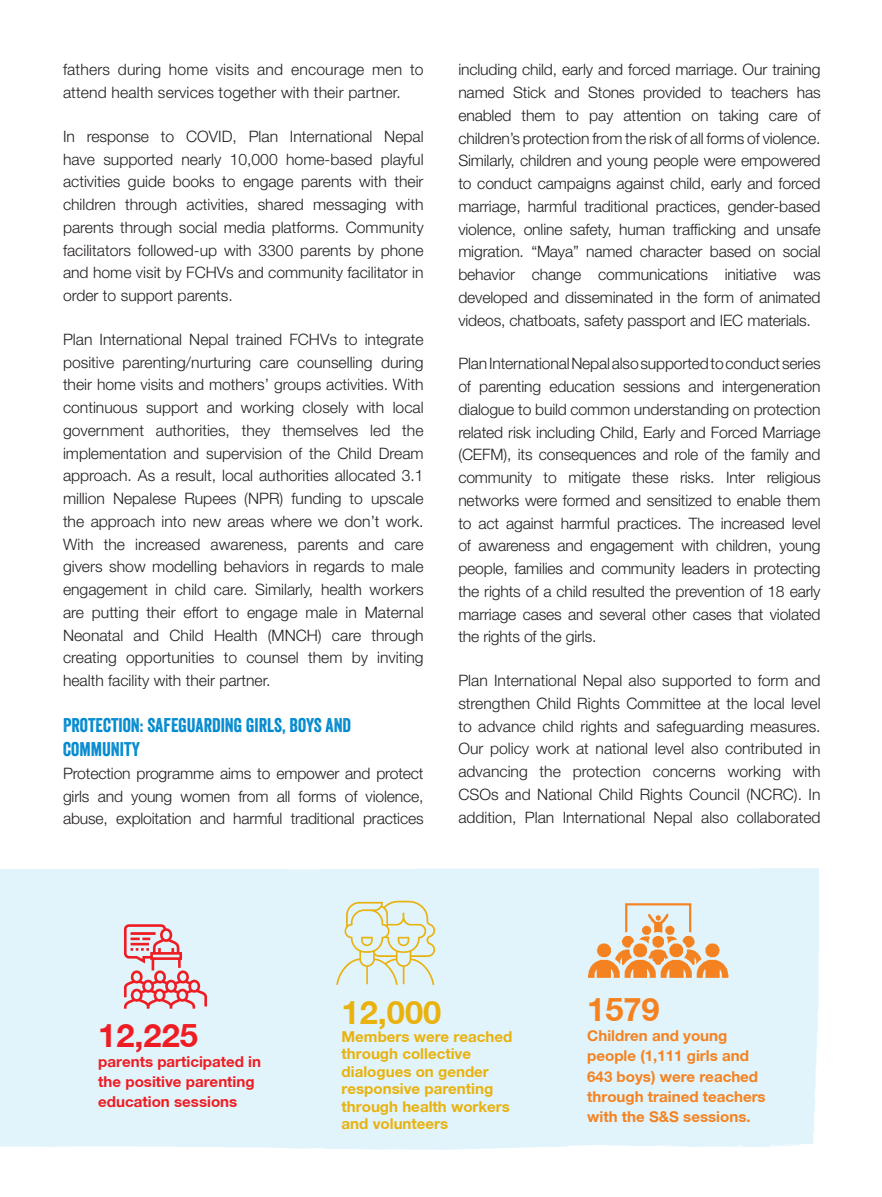
<style>
.page{position:relative;width:882px;height:1197px;background:#fff}
.page>*{position:absolute;margin:0;border:0;box-sizing:border-box;transform-origin:0 0}
.Body{font:700 32.55px "Helvetica Neue FC";color:#ee1d23}
.Body-2{font:700 32.55px "Helvetica Neue FC";color:#e9b20e}
.Body-3{font:700 32.55px "Helvetica Neue FC";color:#f58220}
.Body-4{font:19.25px/24.5px "Veneer";color:#0089cf}
.Body-5{font:300 15.75px/22.8px "Helvetica Neue";color:#231f20;text-align:justify}
.Body-6{font:700 15.05px/17.5px "Helvetica Neue FC";color:#e9b20e}
.Body-7{font:700 15.05px/20.1px "Helvetica Neue FC";color:#f58220}
.Body-8{font:700 15.05px/20.1px "Helvetica Neue FC";color:#ee1d23}
</style>
<div class="page">
<img style="left:107px;top:909px;width:116px;height:100px">
<img style="left:326px;top:887px;width:119px;height:104px">
<img style="left:583px;top:894px;width:152px;height:98px">
<p class="Body-5" style="left:63px;top:58px;width:362px">fathers during home visits and encourage men to attend health services together with their partner.</p>
<p class="Body-5" style="left:63px;top:125px;width:362px">In response to COVID, Plan International Nepal have supported nearly 10,000 home-based playful activities guide books to engage parents with their children through activities, shared messaging with parents through social media platforms. Community facilitators followed-up with 3300 parents by phone and home visit by FCHVs and community facilitator in order to support parents.</p>
<p class="Body-5" style="left:63px;top:328px;width:362px">Plan International Nepal trained FCHVs to integrate positive parenting/nurturing care counselling during their home visits and mothers’ groups activities. With continuous support and working closely with local government authorities, they themselves led the implementation and supervision of the Child Dream approach. As a result, local authorities allocated 3.1 million Nepalese Rupees (NPR) funding to upscale the approach into new areas where we don’t work.<br>With the increased awareness, parents and care givers show modelling behaviors in regards to male engagement in child care. Similarly, health workers are putting their effort to engage male in Maternal Neonatal and Child Health (MNCH) care through creating opportunities to counsel them by inviting health facility with their partner.</p>
<p class="Body-4" style="left:63px;top:712px;width:290px">PROTECTION: SAFEGUARDING GIRLS, BOYS AND<br>COMMUNITY</p>
<p class="Body-5" style="left:63px;top:762px;width:362px">Protection programme aims to empower and protect girls and young women from all forms of violence, abuse, exploitation and harmful traditional practices</p>
<p class="Body-5" style="left:458px;top:58px;width:364px">including child, early and forced marriage. Our training named Stick and Stones provided to teachers has enabled them to pay attention on taking care of children’s protection from the risk of all forms of violence.<br>Similarly, children and young people were empowered to conduct campaigns against child, early and forced marriage, harmful traditional practices, gender-based violence, online safety, human trafficking and unsafe migration. “Maya” named character based on social behavior change communications initiative was developed and disseminated in the form of animated videos, chatboats, safety passport and IEC materials.</p>
<p class="Body-5" style="left:458px;top:352px;width:364px">Plan International Nepal also supported to conduct series of parenting education sessions and intergeneration dialogue to build common understanding on protection related risk including Child, Early and Forced Marriage (CEFM), its consequences and role of the family and community to mitigate these risks. Inter religious networks were formed and sensitized to enable them to act against harmful practices. The increased level of awareness and engagement with children, young people, families and community leaders in protecting the rights of a child resulted the prevention of 18 early marriage cases and several other cases that violated the rights of the girls.</p>
<p class="Body-5" style="left:458px;top:669px;width:364px">Plan International Nepal also supported to form and strengthen Child Rights Committee at the local level to advance child rights and safeguarding measures.<br>Our policy work at national level also contributed in advancing the protection concerns working with CSOs and National Child Rights Council (NCRC). In addition, Plan International Nepal also collaborated</p>
<p class="Body" style="left:98px;top:1015px;width:101px">12,225</p>
<p class="Body-8" style="left:98px;top:1051px;width:164px">parents participated in the positive parenting education sessions</p>
<p class="Body-2" style="left:342px;top:992px;width:101px">12,000</p>
<p class="Body-6" style="left:342px;top:1027px;width:172px">Members were reached through collective dialogues on gender responsive parenting through health workers and volunteers</p>
<p class="Body-3" style="left:587px;top:989px;width:74px">1579</p>
<p class="Body-7" style="left:587px;top:1025px;width:180px">Children and young people (1,111 girls and<br>643 boys) were reached through trained teachers with the S&amp;S sessions.</p>
</div>
